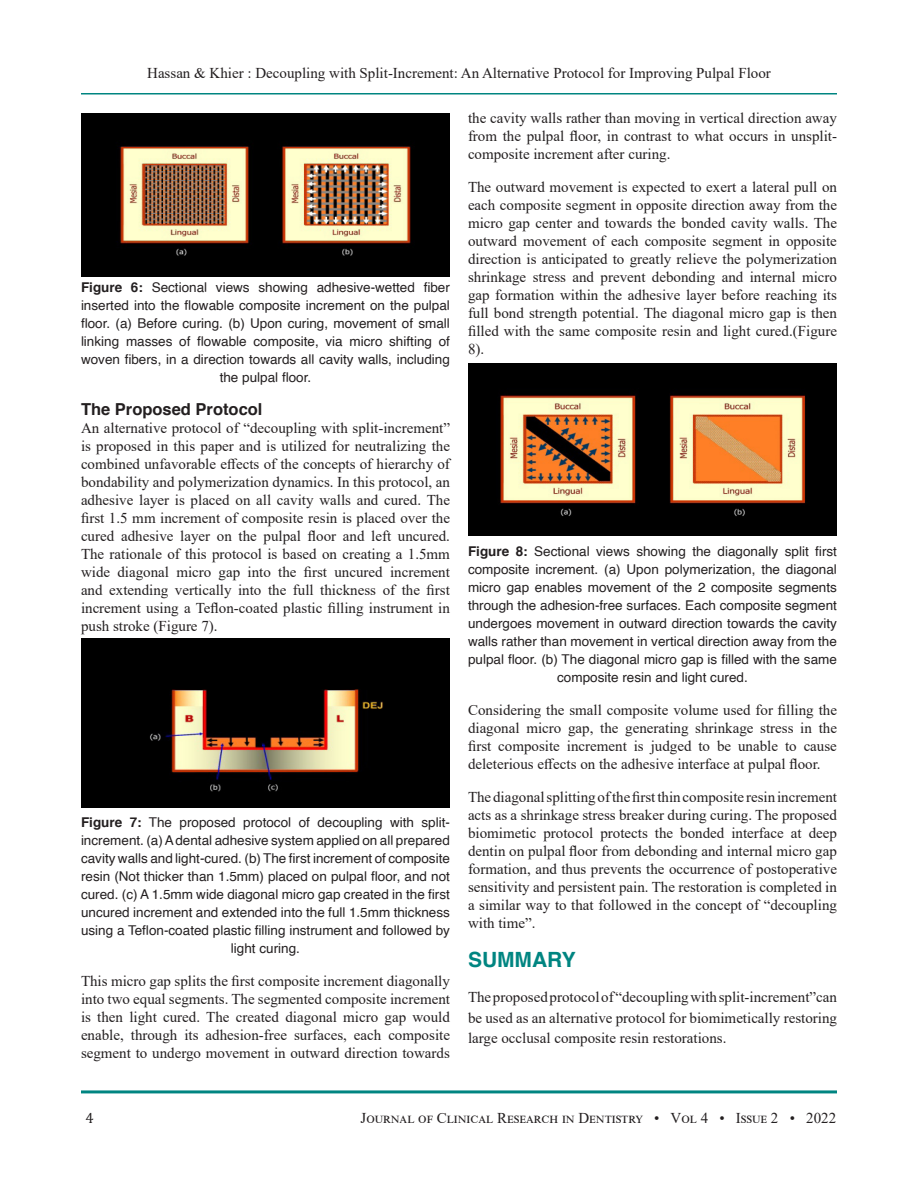
<style>
.page{position:relative;width:918px;height:1188px;background:#fff}
.page>*{position:absolute;margin:0;border:0;box-sizing:border-box;transform-origin:0 0}
.t1{font:700 21px "Helvetica";color:#008581}
.t2{font:700 16.5px "Helvetica";color:#231f20}
.t3{font:15px/18px "Times New Roman";color:#231f20;text-align:justify}
.t4{font:15px "Cambria";color:#231f20}
.t5{font:13.5px/18px "Helvetica";color:#231f20;text-align:center}
.s1{font-weight:700}
</style>
<div class="page">
<hr style="left:81px;top:1090px;width:756px;height:3px;background:#008581">
<hr style="left:81px;top:93px;width:756px;height:1px;background:#008581">
<img style="left:81px;top:113px;width:369px;height:163px">
<img style="left:81px;top:639px;width:369px;height:168px">
<img style="left:468px;top:363px;width:369px;height:173px">
<p class="t3" style="left:147px;top:63px;width:625px">Hassan &amp; Khier : Decoupling with Split-Increment: An Alternative Protocol for Improving Pulpal Floor</p>
<p class="t5" style="left:81px;top:278px;width:371px"><span class="s1">Figure 6:</span> Sectional views showing adhesive-wetted fiber inserted into the flowable composite increment on the pulpal floor. (a) Before curing. (b) Upon curing, movement of small linking masses of flowable composite, via micro shifting of woven fibers, in a direction towards all cavity walls, including the pulpal floor.</p>
<p class="t2" style="left:81px;top:396px;width:183px">The Proposed Protocol</p>
<p class="t3" style="left:81px;top:418px;width:371px">An alternative protocol of “decoupling with split-increment” is proposed in this paper and is utilized for neutralizing the combined unfavorable effects of the concepts of hierarchy of bondability and polymerization dynamics. In this protocol, an adhesive layer is placed on all cavity walls and cured. The first 1.5 mm increment of composite resin is placed over the cured adhesive layer on the pulpal floor and left uncured.<br>The rationale of this protocol is based on creating a 1.5mm wide diagonal micro gap into the first uncured increment and extending vertically into the full thickness of the first increment using a Teflon-coated plastic filling instrument in push stroke (Figure 7).</p>
<p class="t5" style="left:81px;top:814px;width:371px"><span class="s1">Figure 7:</span> The proposed protocol of decoupling with split&shy;increment. (a) A dental adhesive system applied on all prepared cavity walls and light-cured. (b) The first increment of composite resin (Not thicker than 1.5mm) placed on pulpal floor, and not cured. (c) A 1.5mm wide diagonal micro gap created in the first uncured increment and extended into the full 1.5mm thickness using a Teflon-coated plastic filling instrument and followed by light curing.</p>
<p class="t3" style="left:81px;top:972px;width:371px">This micro gap splits the first composite increment diagonally into two equal segments. The segmented composite increment is then light cured. The created diagonal micro gap would enable, through its adhesion-free surfaces, each composite segment to undergo movement in outward direction towards</p>
<p class="t3" style="left:468px;top:108px;width:371px">the cavity walls rather than moving in vertical direction away from the pulpal floor, in contrast to what occurs in unsplit&shy;composite increment after curing.</p>
<p class="t3" style="left:468px;top:177px;width:371px">The outward movement is expected to exert a lateral pull on each composite segment in opposite direction away from the micro gap center and towards the bonded cavity walls. The outward movement of each composite segment in opposite direction is anticipated to greatly relieve the polymerization shrinkage stress and prevent debonding and internal micro gap formation within the adhesive layer before reaching its full bond strength potential. The diagonal micro gap is then filled with the same composite resin and light cured.(Figure 8).</p>
<p class="t5" style="left:468px;top:543px;width:371px"><span class="s1">Figure 8:</span> Sectional views showing the diagonally split first composite increment. (a) Upon polymerization, the diagonal micro gap enables movement of the 2 composite segments through the adhesion-free surfaces. Each composite segment undergoes movement in outward direction towards the cavity walls rather than movement in vertical direction away from the pulpal floor. (b) The diagonal micro gap is filled with the same composite resin and light cured.</p>
<p class="t3" style="left:468px;top:701px;width:371px">Considering the small composite volume used for filling the diagonal micro gap, the generating shrinkage stress in the first composite increment is judged to be unable to cause deleterious effects on the adhesive interface at pulpal floor.</p>
<p class="t3" style="left:468px;top:788px;width:371px">The diagonal splitting of the first thin composite resin increment acts as a shrinkage stress breaker during curing. The proposed biomimetic protocol protects the bonded interface at deep dentin on pulpal floor from debonding and internal micro gap formation, and thus prevents the occurrence of postoperative sensitivity and persistent pain. The restoration is completed in a similar way to that followed in the concept of “decoupling with time”.</p>
<p class="t1" style="left:468px;top:943px;width:109px">SUMMARY</p>
<p class="t3" style="left:468px;top:987px;width:371px;line-height:20.2px">The proposed protocol of “decoupling with split-increment”can be used as an alternative protocol for biomimetically restoring large occlusal composite resin restorations.</p>
<p class="t4" style="left:86px;top:1109px;width:10px">4</p>
<p class="t3" style="left:360px;top:1108px;width:477px">Journal of Clinical Research in Dentistry • Vol 4 • Issue 2 • 2022</p>
</div>
